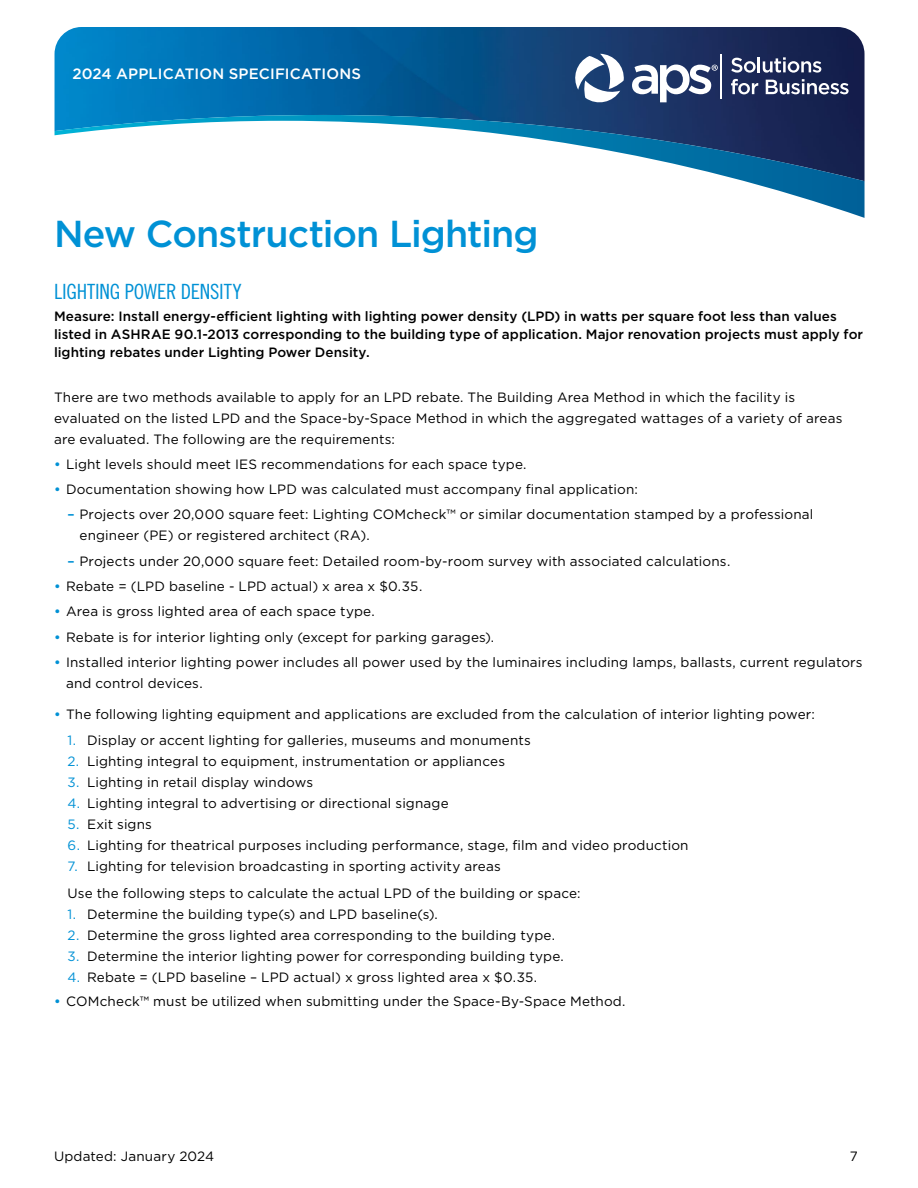
<style>
.page{position:relative;width:918px;height:1188px;background:#fff}
.page>*{position:absolute;margin:0;border:0;box-sizing:border-box;transform-origin:0 0}
.t1{font:500 37.5px "Gotham";letter-spacing:-.025em;color:#0091d5}
.t2{font:21px "Trade Gothic LT Std Cn 18";letter-spacing:-.01em;color:#0091d5}
.t3{font:500 15px "Gotham";letter-spacing:.01em;color:#fff}
.t4{font:13.5px/21px "Gotham";letter-spacing:.01em;color:#000}
.t5{font:500 13.5px/18px "Gotham";letter-spacing:.005em;color:#000}
.s1{font-weight:500;color:#0091d5}
.s2{color:#0091d5}
</style>
<div class="page">
<img style="left:55px;top:27px;width:810px;height:88px">
<svg style="left:55px;top:115px;width:810px;height:103px"></svg>
<svg style="left:731px;top:57px;width:90px;height:16px"></svg>
<svg style="left:731px;top:79px;width:27px;height:15px"></svg>
<svg style="left:766px;top:79px;width:83px;height:15px"></svg>
<hr style="left:721px;top:54px;width:1px;height:44px;background:#fff">
<svg style="left:632px;top:65px;width:86px;height:37px"></svg>
<svg style="left:575px;top:54px;width:50px;height:48px"></svg>
<p class="t3" style="left:72px;top:64px;width:290px">2024 APPLICATION SPECIFICATIONS</p>
<h1 class="t1" style="left:54px;top:209px;width:486px">New Construction Lighting</h1>
<h2 class="t2" style="left:54px;top:279px;width:189px">LIGHTING POWER DENSITY</h2>
<p class="t5" style="left:54px;top:307px;width:811px">Measure: Install energy-efficient lighting with lighting power density (LPD) in watts per square foot less than values listed in ASHRAE 90.1-2013 corresponding to the building type of application. Major renovation projects must apply for lighting rebates under Lighting Power Density.</p>
<p class="t4" style="left:54px;top:386px;width:790px">There are two methods available to apply for an LPD rebate. The Building Area Method in which the facility is evaluated on the listed LPD and the Space-by-Space Method in which the aggregated wattages of a variety of areas are evaluated. The following are the requirements:</p>
<p class="t4" style="left:54px;top:453px;width:474px"><span class="s1">•</span> Light levels should meet IES recommendations for each space type.</p>
<p class="t4" style="left:54px;top:478px;width:585px"><span class="s1">•</span> Documentation showing how LPD was calculated must accompany final application:</p>
<p class="t4" style="left:80px;top:504px;width:735px;text-indent:-12px"><span class="s1">–</span> Projects over 20,000 square feet: Lighting COMcheck™ or similar documentation stamped by a professional engineer (PE) or registered architect (RA).</p>
<p class="t4" style="left:68px;top:550px;width:664px"><span class="s1">–</span> Projects under 20,000 square feet: Detailed room-by-room survey with associated calculations.</p>
<p class="t4" style="left:54px;top:575px;width:370px"><span class="s1">•</span> Rebate = (LPD baseline - LPD actual) x area x $0.35.</p>
<p class="t4" style="left:54px;top:601px;width:322px"><span class="s1">•</span> Area is gross lighted area of each space type.</p>
<p class="t4" style="left:54px;top:626px;width:442px"><span class="s1">•</span> Rebate is for interior lighting only (except for parking garages).</p>
<p class="t4" style="left:66px;top:651px;width:798px;text-indent:-12px"><span class="s1">•</span> Installed interior lighting power includes all power used by the luminaires including lamps, ballasts, current regulators and control devices.</p>
<p class="t4" style="left:54px;top:704px;width:763px"><span class="s1">•</span> The following lighting equipment and applications are excluded from the calculation of interior lighting power:</p>
<p class="t4" style="left:68px;top:729px;width:465px"><span class="s2">1.</span> Display or accent lighting for galleries, museums and monuments</p>
<p class="t4" style="left:68px;top:750px;width:439px"><span class="s2">2.</span> Lighting integral to equipment, instrumentation or appliances</p>
<p class="t4" style="left:68px;top:771px;width:247px"><span class="s2">3.</span> Lighting in retail display windows</p>
<p class="t4" style="left:68px;top:792px;width:383px"><span class="s2">4.</span> Lighting integral to advertising or directional signage</p>
<p class="t4" style="left:68px;top:813px;width:86px"><span class="s2">5.</span> Exit signs</p>
<p class="t4" style="left:68px;top:834px;width:623px"><span class="s2">6.</span> Lighting for theatrical purposes including performance, stage, film and video production</p>
<p class="t4" style="left:68px;top:852px;width:515px;line-height:27px"><span class="s2">7.</span> Lighting for television broadcasting in sporting activity areas<br>Use the following steps to calculate the actual LPD of the building or space:</p>
<p class="t4" style="left:68px;top:903px;width:372px"><span class="s2">1.</span> Determine the building type(s) and LPD baseline(s).</p>
<p class="t4" style="left:68px;top:924px;width:489px"><span class="s2">2.</span> Determine the gross lighted area corresponding to the building type.</p>
<p class="t4" style="left:68px;top:945px;width:498px"><span class="s2">3.</span> Determine the interior lighting power for corresponding building type.</p>
<p class="t4" style="left:68px;top:966px;width:471px"><span class="s2">4.</span> Rebate = (LPD baseline – LPD actual) x gross lighted area x $0.35.</p>
<p class="t4" style="left:54px;top:990px;width:573px"><span class="s1">•</span> COMcheck™ must be utilized when submitting under the Space-By-Space Method.</p>
<p class="t4" style="left:54px;top:1145px;width:162px">Updated: January 2024</p>
<p class="t4" style="left:850px;top:1145px;width:10px">7</p>
</div>
